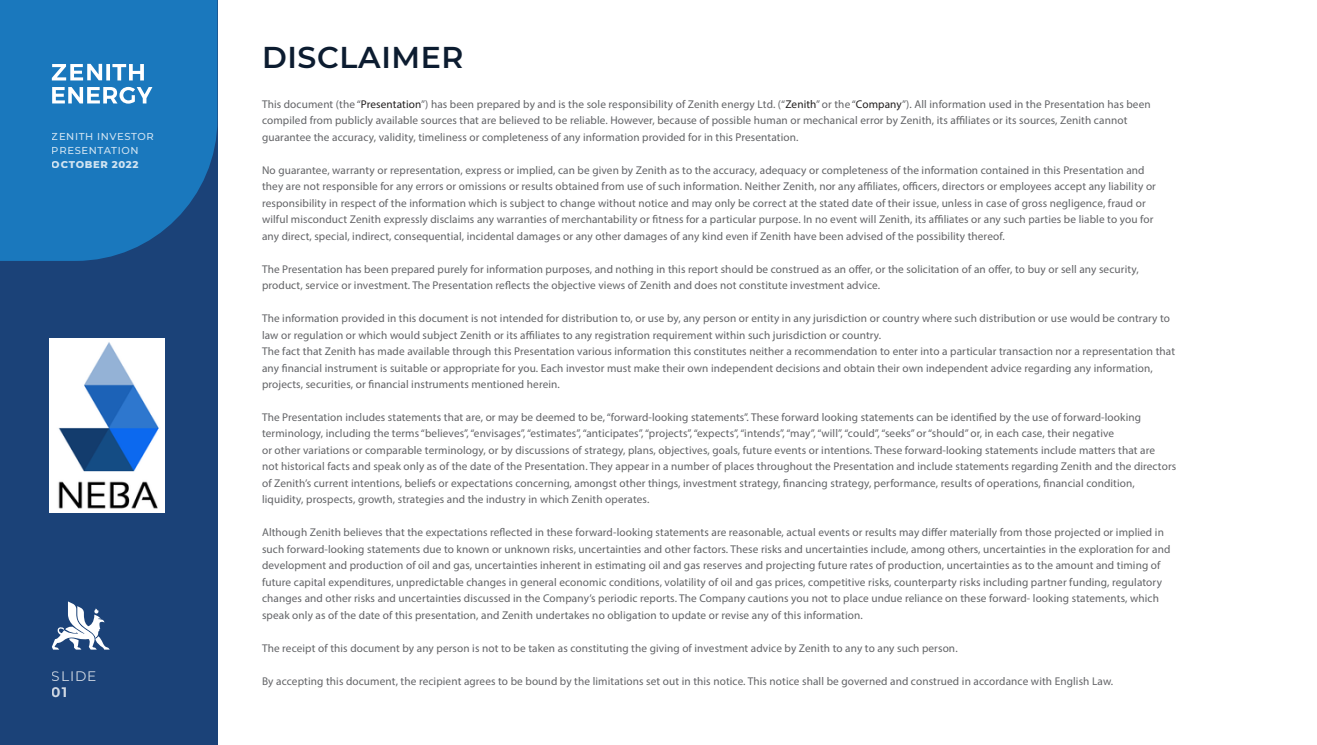
<style>
.page{position:relative;width:1317px;height:745px;background:#fff}
.page>*{position:absolute;margin:0;border:0;box-sizing:border-box;transform-origin:0 0}
.t1{font:600 30px "Montserrat";letter-spacing:.02em;color:#0c1c30}
.t2{font:13.75px "Montserrat";letter-spacing:.06em;color:#fff}
.t3{font:700 13.75px "Montserrat";color:#fff}
.t4{font:11.25px/16.5px "Myriad Pro";letter-spacing:.01em;color:#626366}
.t5{font:500 10px/13.8px "Montserrat";letter-spacing:.06em;color:#fff}
.t6{font:800 10px "Montserrat";letter-spacing:.06em;color:#fff}
.s1{color:#221f1f}
</style>
<div class="page">
<div style="left:0;top:0;width:217px;height:744px;background:#1b4278"></div>
<svg style="left:0;top:0;width:217px;height:261px;background:#1a73b7"></svg>
<svg style="left:52px;top:64px;width:100px;height:40px;background:#72acd6"></svg>
<svg style="left:52px;top:601px;width:58px;height:48px"></svg>
<img style="left:50px;top:339px;width:114px;height:173px">
<p class="t5" style="left:52px;top:130px;width:103px">ZENITH INVESTOR<br>PRESENTATION</p>
<p class="t6" style="left:52px;top:158px;width:88px">OCTOBER 2022</p>
<p class="t2" style="left:52px;top:668px;width:46px">SLIDE</p>
<p class="t3" style="left:52px;top:684px;width:17px">01</p>
<h1 class="t1" style="left:262px;top:41px;width:203px">DISCLAIMER</h1>
<p class="t4" style="left:262px;top:97px;width:890px">This document (the “<span class="s1">Presentation</span>”) has been prepared by and is the sole responsibility of Zenith energy Ltd. (“<span class="s1">Zenith</span>” or the “<span class="s1">Company</span>”). All information used in the Presentation has been compiled from publicly available sources that are believed to be reliable. However, because of possible human or mechanical error by Zenith, its affiliates or its sources, Zenith cannot guarantee the accuracy, validity, timeliness or completeness of any information provided for in this Presentation.</p>
<p class="t4" style="left:262px;top:162px;width:895px">No guarantee, warranty or representation, express or implied, can be given by Zenith as to the accuracy, adequacy or completeness of the information contained in this Presentation and they are not responsible for any errors or omissions or results obtained from use of such information. Neither Zenith, nor any affiliates, officers, directors or employees accept any liability or responsibility in respect of the information which is subject to change without notice and may only be correct at the stated date of their issue, unless in case of gross negligence, fraud or wilful misconduct Zenith expressly disclaims any warranties of merchantability or fitness for a particular purpose. In no event will Zenith, its affiliates or any such parties be liable to you for any direct, special, indirect, consequential, incidental damages or any other damages of any kind even if Zenith have been advised of the possibility thereof.</p>
<p class="t4" style="left:262px;top:261px;width:878px">The Presentation has been prepared purely for information purposes, and nothing in this report should be construed as an offer, or the solicitation of an offer, to buy or sell any security, product, service or investment. The Presentation reflects the objective views of Zenith and does not constitute investment advice.</p>
<p class="t4" style="left:262px;top:311px;width:914px">The information provided in this document is not intended for distribution to, or use by, any person or entity in any jurisdiction or country where such distribution or use would be contrary to law or regulation or which would subject Zenith or its affiliates to any registration requirement within such jurisdiction or country.<br>The fact that Zenith has made available through this Presentation various information this constitutes neither a recommendation to enter into a particular transaction nor a representation that any financial instrument is suitable or appropriate for you. Each investor must make their own independent decisions and obtain their own independent advice regarding any information, projects, securities, or financial instruments mentioned herein.</p>
<p class="t4" style="left:262px;top:409px;width:915px">The Presentation includes statements that are, or may be deemed to be,“forward-looking statements”. These forward looking statements can be identified by the use of forward-looking terminology, including the terms“believes”,“envisages”,“estimates”,“anticipates”,“projects”,“expects”,“intends”,“may”,“will”,“could”,“seeks” or“should” or, in each case, their negative<br>or other variations or comparable terminology, or by discussions of strategy, plans, objectives, goals, future events or intentions. These forward-looking statements include matters that are<br>not historical facts and speak only as of the date of the Presentation. They appear in a number of places throughout the Presentation and include statements regarding Zenith and the directors of Zenith’s current intentions, beliefs or expectations concerning, amongst other things, investment strategy, financing strategy, performance, results of operations, financial condition, liquidity, prospects, growth, strategies and the industry in which Zenith operates.</p>
<p class="t4" style="left:262px;top:525px;width:909px">Although Zenith believes that the expectations reflected in these forward-looking statements are reasonable, actual events or results may differ materially from those projected or implied in such forward-looking statements due to known or unknown risks, uncertainties and other factors. These risks and uncertainties include, among others, uncertainties in the exploration for and development and production of oil and gas, uncertainties inherent in estimating oil and gas reserves and projecting future rates of production, uncertainties as to the amount and timing of future capital expenditures, unpredictable changes in general economic conditions, volatility of oil and gas prices, competitive risks, counterparty risks including partner funding, regulatory changes and other risks and uncertainties discussed in the Company’s periodic reports. The Company cautions you not to place undue reliance on these forward- looking statements, which speak only as of the date of this presentation, and Zenith undertakes no obligation to update or revise any of this information.</p>
<p class="t4" style="left:262px;top:640px;width:697px">The receipt of this document by any person is not to be taken as constituting the giving of investment advice by Zenith to any to any such person.</p>
<p class="t4" style="left:262px;top:673px;width:852px">By accepting this document, the recipient agrees to be bound by the limitations set out in this notice. This notice shall be governed and construed in accordance with English Law.</p>
</div>
